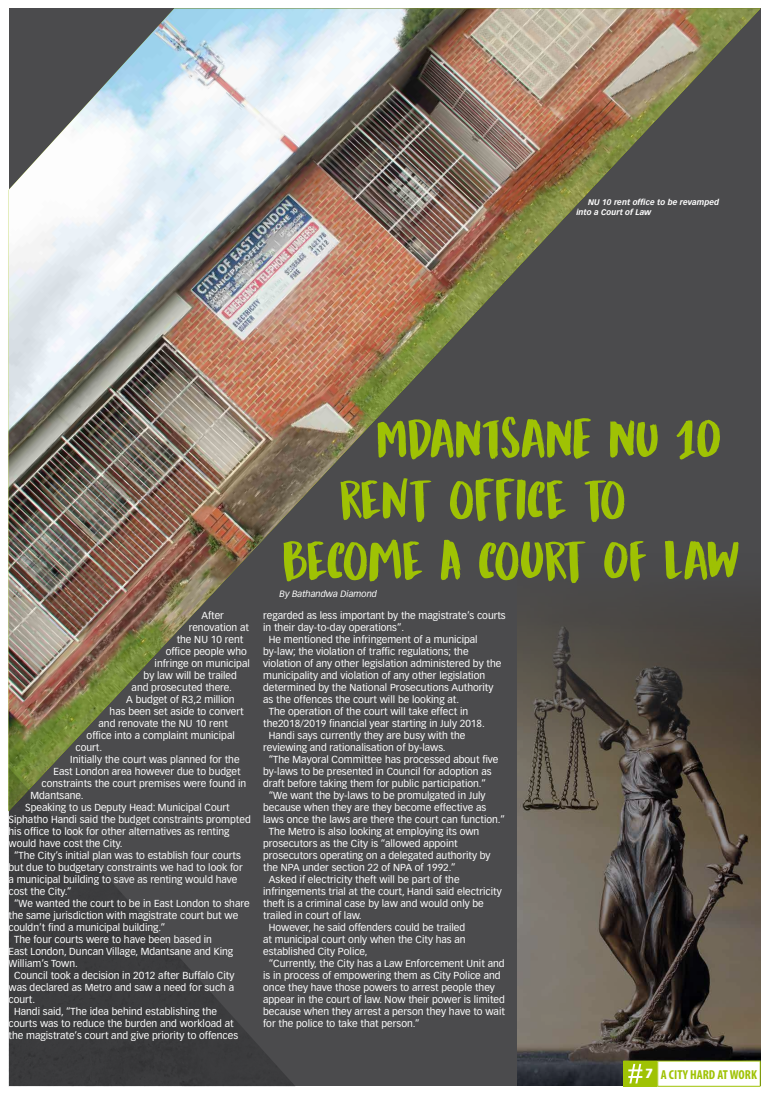
<style>
.page{position:relative;width:769px;height:1095px;background:#fff}
.page>*{position:absolute;margin:0;border:0;box-sizing:border-box;transform-origin:0 0}
.t1{font:55px "DK Mandarin Whispers";color:#9fc204}
.t2{font:700 condensed 13px "Myriad Pro";color:#9fc204}
.t3{font:10px "Vectora LT Std";color:#fff}
.t4{font:italic 9px "Vectora LT Std";color:#fff}
.t5{font:italic 700 8px/9.6px "Vectora LT Std";color:#fff}
.s1{font-family:"Vectora LT Std";font-weight:900;font-stretch:normal;color:#fff}
</style>
<div class="page">
<div style="left:9px;top:8px;width:751px;height:1078px;background:#4b4b4d"></div>
<img style="left:9px;top:9px;width:751px;height:758px">
<img style="left:9px;top:767px;width:286px;height:319px">
<img style="left:517px;top:553px;width:243px;height:533px">
<div style="left:623px;top:1060px;width:34px;height:25px;background:#9fc204"></div>
<div style="left:657px;top:1060px;width:102px;height:25px;background:#fff"></div>
<hr style="left:623px;top:1085px;width:34px;height:1px;background:#9fc204">
<hr style="left:657px;top:1060px;width:103px;height:1px;background:#9fc204">
<svg style="left:657px;top:1061px;width:1px;height:24px"></svg>
<svg style="left:759px;top:1061px;width:1px;height:24px"></svg>
<hr style="left:657px;top:1085px;width:103px;height:1px;background:#9fc204">
<svg style="left:628px;top:1063px;width:14px;height:21px"></svg>
<p class="t5" style="left:576px;top:198px;width:144px;text-indent:12px">NU 10 rent office to be revamped into a Court of Law</p>
<p class="t3" style="left:201px;top:609px;width:24px">After</p>
<p class="t3" style="left:189px;top:621px;width:62px">renovation at</p>
<p class="t3" style="left:177px;top:633px;width:68px">the NU 10 rent</p>
<p class="t3" style="left:166px;top:645px;width:83px">office people who</p>
<p class="t3" style="left:155px;top:657px;width:97px">infringe on municipal</p>
<p class="t3" style="left:144px;top:669px;width:95px">by law will be trailed</p>
<p class="t3" style="left:132px;top:681px;width:102px">and prosecuted there.</p>
<p class="t3" style="left:126px;top:693px;width:110px">A budget of R3,2 million</p>
<p class="t3" style="left:110px;top:705px;width:135px">has been set aside to convert</p>
<p class="t3" style="left:99px;top:717px;width:131px">and renovate the NU 10 rent</p>
<p class="t3" style="left:87px;top:729px;width:150px">office into a complaint municipal</p>
<p class="t3" style="left:76px;top:741px;width:28px">court.</p>
<p class="t3" style="left:70px;top:753px;width:171px">Initially the court was planned for the</p>
<p class="t3" style="left:54px;top:765px;width:188px">East London area however due to budget</p>
<p class="t3" style="left:42px;top:777px;width:206px">constraints the court premises were found in</p>
<p class="t3" style="left:31px;top:789px;width:54px">Mdantsane.</p>
<p class="t3" style="left:25px;top:801px;width:206px">Speaking to us Deputy Head: Municipal Court</p>
<p class="t3" style="left:9px;top:813px;width:243px">Siphatho Handi said the budget constraints prompted</p>
<p class="t3" style="left:9px;top:825px;width:222px">his office to look for other alternatives as renting</p>
<p class="t3" style="left:9px;top:837px;width:115px">would have cost the City.</p>
<p class="t3" style="left:14px;top:849px;width:228px">“The City’s initial plan was to establish four courts</p>
<p class="t3" style="left:9px;top:861px;width:236px">but due to budgetary constraints we had to look for</p>
<p class="t3" style="left:9px;top:873px;width:230px">a municipal building to save as renting would have</p>
<p class="t3" style="left:9px;top:885px;width:64px">cost the City.”</p>
<p class="t3" style="left:14px;top:897px;width:237px">“We wanted the court to be in East London to share</p>
<p class="t3" style="left:9px;top:909px;width:231px">the same jurisdiction with magistrate court but we</p>
<p class="t3" style="left:9px;top:921px;width:158px">couldn’t find a municipal building.”</p>
<p class="t3" style="left:14px;top:933px;width:199px">The four courts were to have been based in</p>
<p class="t3" style="left:9px;top:945px;width:226px">East London, Duncan Village, Mdantsane and King</p>
<p class="t3" style="left:9px;top:957px;width:71px">William’s Town.</p>
<p class="t3" style="left:14px;top:969px;width:221px">Council took a decision in 2012 after Buffalo City</p>
<p class="t3" style="left:9px;top:981px;width:227px">was declared as Metro and saw a need for such a</p>
<p class="t3" style="left:9px;top:993px;width:28px">court.</p>
<p class="t3" style="left:14px;top:1005px;width:204px">Handi said, “The idea behind establishing the</p>
<p class="t3" style="left:9px;top:1017px;width:226px">courts was to reduce the burden and workload at</p>
<p class="t3" style="left:9px;top:1029px;width:231px">the magistrate’s court and give priority to offences</p>
<h1 class="t1" style="left:376px;top:406px;width:346px">MDANTSANE NU 10</h1>
<h1 class="t1" style="left:339px;top:467px;width:288px">RENT OFFICE TO</h1>
<h1 class="t1" style="left:282px;top:528px;width:458px">BECOME A COURT OF LAW</h1>
<p class="t3" style="left:263px;top:609px;width:244px">regarded as less important by the magistrate’s courts</p>
<p class="t3" style="left:263px;top:621px;width:143px">in their day-to-day operations”.</p>
<p class="t3" style="left:269px;top:633px;width:210px">He mentioned the infringement of a municipal</p>
<p class="t3" style="left:263px;top:645px;width:207px">by-law; the violation of traffic regulations; the</p>
<p class="t3" style="left:263px;top:657px;width:239px">violation of any other legislation administered by the</p>
<p class="t3" style="left:263px;top:669px;width:223px">municipality and violation of any other legislation</p>
<p class="t3" style="left:263px;top:681px;width:232px">determined by the National Prosecutions Authority</p>
<p class="t3" style="left:263px;top:693px;width:197px">as the offences the court will be looking at.</p>
<p class="t3" style="left:269px;top:705px;width:201px">The operation of the court will take effect in</p>
<p class="t3" style="left:263px;top:717px;width:223px">the2018/2019 financial year starting in July 2018.</p>
<p class="t3" style="left:269px;top:729px;width:198px">Handi says currently they are busy with the</p>
<p class="t3" style="left:263px;top:741px;width:184px">reviewing and rationalisation of by-laws.</p>
<p class="t3" style="left:269px;top:753px;width:231px">“The Mayoral Committee has processed about five</p>
<p class="t3" style="left:263px;top:765px;width:230px">by-laws to be presented in Council for adoption as</p>
<p class="t3" style="left:263px;top:777px;width:224px">draft before taking them for public participation.”</p>
<p class="t3" style="left:269px;top:789px;width:218px">“We want the by-laws to be promulgated in July</p>
<p class="t3" style="left:263px;top:801px;width:224px">because when they are they become effective as</p>
<p class="t3" style="left:263px;top:813px;width:243px">laws once the laws are there the court can function.”</p>
<p class="t3" style="left:269px;top:825px;width:212px">The Metro is also looking at employing its own</p>
<p class="t3" style="left:263px;top:837px;width:196px">prosecutors as the City is “allowed appoint</p>
<p class="t3" style="left:263px;top:849px;width:229px">prosecutors operating on a delegated authority by</p>
<p class="t3" style="left:263px;top:861px;width:194px">the NPA under section 22 of NPA of 1992.”</p>
<p class="t3" style="left:269px;top:873px;width:192px">Asked if electricity theft will be part of the</p>
<p class="t3" style="left:263px;top:885px;width:240px">infringements trial at the court, Handi said electricity</p>
<p class="t3" style="left:263px;top:897px;width:222px">theft is a criminal case by law and would only be</p>
<p class="t3" style="left:263px;top:909px;width:100px">trailed in court of law.</p>
<p class="t3" style="left:269px;top:921px;width:198px">However, he said offenders could be trailed</p>
<p class="t3" style="left:263px;top:933px;width:204px">at municipal court only when the City has an</p>
<p class="t3" style="left:263px;top:945px;width:106px">established City Police,</p>
<p class="t3" style="left:269px;top:957px;width:237px">“Currently, the City has a Law Enforcement Unit and</p>
<p class="t3" style="left:263px;top:969px;width:239px">is in process of empowering them as City Police and</p>
<p class="t3" style="left:263px;top:981px;width:233px">once they have those powers to arrest people they</p>
<p class="t3" style="left:263px;top:993px;width:243px">appear in the court of law. Now their power is limited</p>
<p class="t3" style="left:263px;top:1005px;width:243px">because when they arrest a person they have to wait</p>
<p class="t3" style="left:263px;top:1017px;width:158px">for the police to take that person.”</p>
<p class="t4" style="left:279px;top:588px;width:99px">By Bathandwa Diamond</p>
<h2 class="t2" style="left:645px;top:1065px;width:113px"><span class="s1">7</span> A CITY HARD AT WORK</h2>
</div>
